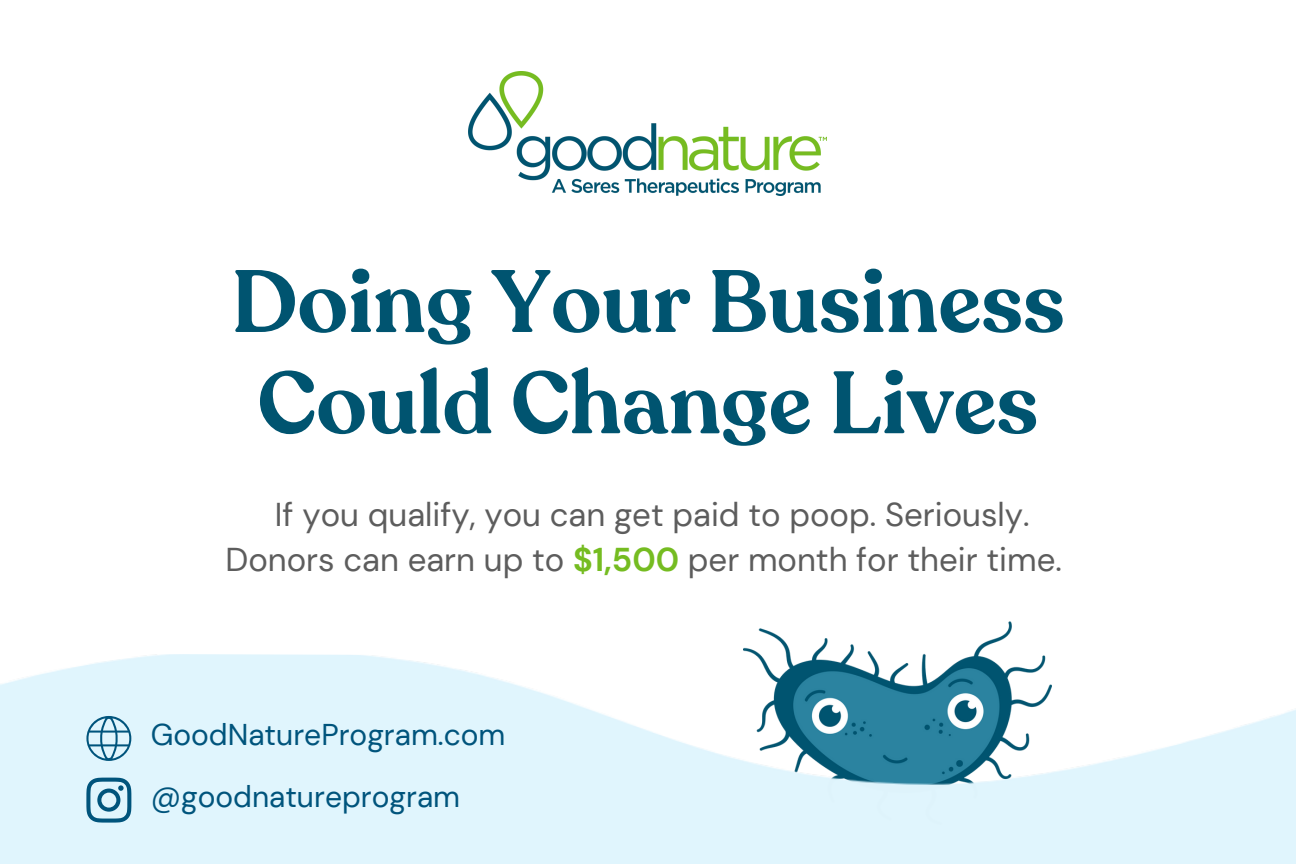
<style>
.page{position:relative;width:1296px;height:864px;background:#fff}
.page>*{position:absolute;margin:0;border:0;box-sizing:border-box;transform-origin:0 0}
.t1{font:600 87.3px/101.4px "Recoleta";color:#005470;text-align:center}
.t2{font:33px/45px "DM Sans";color:#5d5d5d;text-align:center}
.t3{font:30px/61.5px "DM Sans";color:#00547c}
.s1{font-weight:700;color:#75bc21}
</style>
<div class="page">
<img style="left:743px;top:621px;width:269px;height:32px">
<img style="left:0;top:653px;width:1296px;height:211px">
<img style="left:469px;top:72px;width:357px;height:123px">
<svg style="left:86px;top:778px;width:45px;height:45px"></svg>
<svg style="left:86px;top:716px;width:45px;height:45px"></svg>
<h1 class="t1" style="left:231px;top:253px;width:835px">Doing Your Business<br>Could Change Lives</h1>
<p class="t2" style="left:225px;top:492px;width:838px">If you qualify, you can get paid to poop. Seriously.<br>Donors can earn up to <span class="s1">$1,500</span> per month for their time.</p>
<p class="t3" style="left:151px;top:704px;width:356px">GoodNatureProgram.com @goodnatureprogram</p>
</div>
